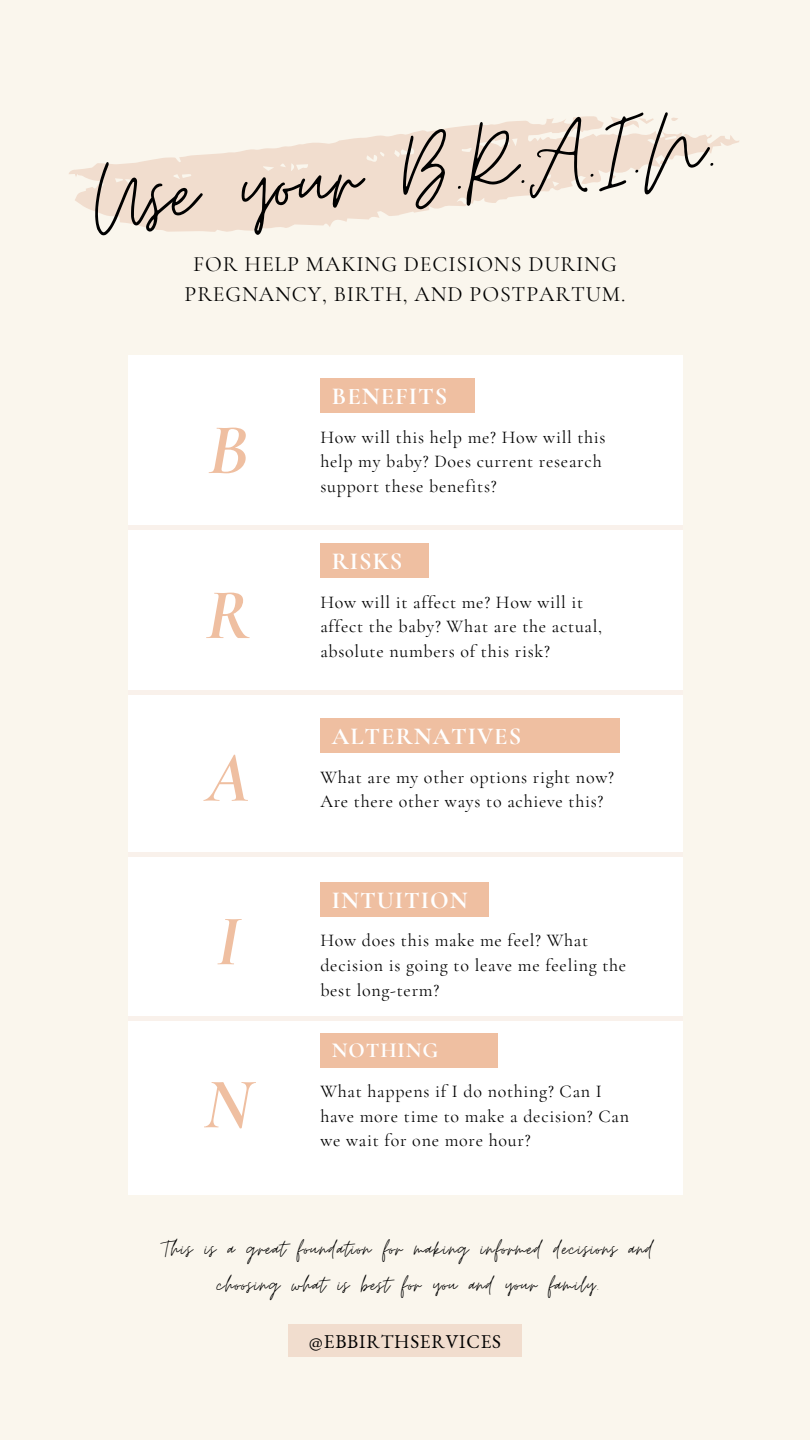
<style>
.page{position:relative;width:810px;height:1440px;background:#faf6ed}
.page>*{position:absolute;margin:0;border:0;box-sizing:border-box;transform-origin:0 0}
.t1{font:110.6px "Moon Time";color:#000}
.t2{font:italic 700 72.4px "Cormorant Garamond";color:#efbfa1}
.t3{font:26px/36px "Moon Time";letter-spacing:.04em;color:#000;text-align:center}
.t4{font:700 24.4px "Cormorant Garamond";letter-spacing:.04em;color:#fff}
.t5{font:21.9px/30px "Cormorant Garamond";letter-spacing:.04em;color:#000;text-align:center}
.t6{font:700 21.4px "Cormorant Garamond";letter-spacing:.04em;color:#fff}
.t7{font:19px "EB Garamond";letter-spacing:.04em;color:#000}
.t8{font:18px/24.8px "Cormorant Garamond";letter-spacing:.04em;color:#000}
</style>
<div class="page">
<div style="left:288px;top:1324px;width:234px;height:32px;background:#f1ddce"></div>
<svg style="left:69px;top:116px;width:670px;height:116px;fill:#f1ddce"></svg>
<div style="left:128px;top:355px;width:554px;height:840px;background:#fff"></div>
<hr style="left:128px;top:525px;width:554px;height:4px;background:#f9f1eb">
<div style="left:320px;top:379px;width:155px;height:34px;background:#efbfa1"></div>
<hr style="left:128px;top:690px;width:554px;height:4px;background:#f9f1eb">
<div style="left:320px;top:544px;width:109px;height:34px;background:#efbfa1"></div>
<hr style="left:128px;top:853px;width:554px;height:4px;background:#f9f1eb">
<div style="left:320px;top:719px;width:300px;height:34px;background:#efbfa1"></div>
<div style="left:128px;top:1016px;width:554px;height:5px;background:#f9f1eb"></div>
<div style="left:320px;top:882px;width:169px;height:35px;background:#efbfa1"></div>
<div style="left:320px;top:1033px;width:178px;height:34px;background:#efbfa1"></div>
<p class="t1" style="left:88px;top:133px;width:626px;rotate:-5deg">Use your B.R.A.I.N.</p>
<p class="t5" style="left:185px;top:249px;width:442px">FOR HELP MAKING DECISIONS DURING<br>PREGNANCY, BIRTH, AND POSTPARTUM.</p>
<p class="t2" style="left:208px;top:406px;width:42px">B</p>
<p class="t2" style="left:205px;top:571px;width:47px">R</p>
<p class="t2" style="left:206px;top:734px;width:45px">A</p>
<p class="t2" style="left:216px;top:897px;width:26px">I</p>
<p class="t2" style="left:204px;top:1060px;width:49px">N</p>
<p class="t4" style="left:332px;top:382px;width:117px">BENEFITS</p>
<p class="t8" style="left:320px;top:424px;width:287px">How will this help me? How will this help my baby? Does current research support these benefits?</p>
<p class="t4" style="left:332px;top:547px;width:72px">RISKS</p>
<p class="t8" style="left:320px;top:589px;width:283px">How will it affect me? How will it affect the baby? What are the actual, absolute numbers of this risk?</p>
<p class="t4" style="left:332px;top:722px;width:191px">ALTERNATIVES</p>
<p class="t8" style="left:320px;top:765px;width:295px">What are my other options right now?<br>Are there other ways to achieve this?</p>
<p class="t4" style="left:332px;top:885px;width:137px">INTUITION</p>
<p class="t8" style="left:320px;top:928px;width:307px">How does this make me feel? What decision is going to leave me feeling the best long-term?</p>
<p class="t6" style="left:332px;top:1037px;width:108px">NOTHING</p>
<p class="t8" style="left:320px;top:1079px;width:310px">What happens if I do nothing? Can I have more time to make a decision? Can we wait for one more hour?</p>
<p class="t3" style="left:163px;top:1232px;width:492px">This is a great foundation for making informed decisions and choosing what is best for you and your family.</p>
<p class="t7" style="left:309px;top:1329px;width:194px">@EBBIRTHSERVICES</p>
</div>
